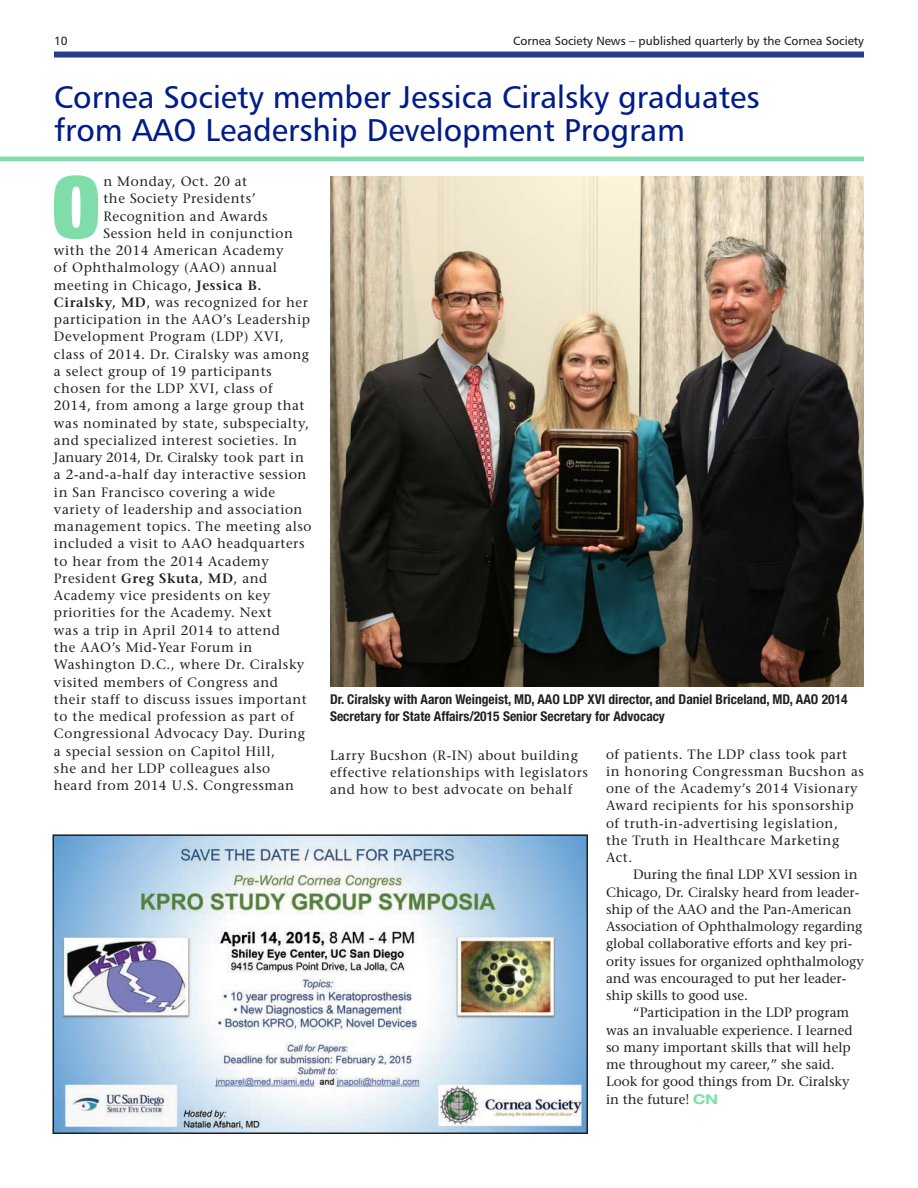
<style>
.page{position:relative;width:918px;height:1188px;background:#fff}
.page>*{position:absolute;margin:0;border:0;box-sizing:border-box;transform-origin:0 0}
.First_Paragraph{font:900 condensed 85.95px "Helvetica Neue LT Std";color:#80ddaa}
.Headline{font:31.5px/33px "Humanist 777 BT Roman B";color:#001c88}
.First_Paragraph-2{font:13.5px/17.2px "Stone Serif";letter-spacing:.04em;color:#231f20}
.Main_Text{font:13.5px/17.2px "Stone Serif";color:#231f20}
.t1{font:700 condensed 13.5px/16.5px "Helvetica Neue LT Std";color:#231f20}
.First_Paragraph-3{font:13.5px "Stone Serif";color:#231f20}
.t2{font:12px "Humanist 777 BT Roman B";color:#231f20}
.s1{font-weight:600}
.s2{font-family:"Helvetica Neue LT Std";font-weight:700;font-stretch:expanded;color:#80ddaa}
</style>
<div class="page">
<div style="left:54px;top:52px;width:810px;height:6px;background:#253f8e"></div>
<hr style="left:0;top:157px;width:864px;height:4px;background:#80ddaa">
<img style="left:55px;top:837px;width:530px;height:294px">
<div style="left:52px;top:834px;width:536px;height:300px;border:2px solid #231f20"></div>
<img style="left:330px;top:176px;width:534px;height:511px">
<p class="t2" style="left:54px;top:34px;width:15px">10</p>
<p class="t2" style="left:513px;top:34px;width:352px">Cornea Society News – published quarterly by the Cornea Society</p>
<p class="Headline" style="left:54px;top:80px;width:707px">Cornea Society member Jessica Ciralsky graduates from AAO Leadership Development Program</p>
<p class="First_Paragraph" style="left:52px;top:152px;width:49px">O</p>
<p class="First_Paragraph-2" style="left:103px;top:173px;width:145px">n Monday, Oct. 20 at</p>
<p class="First_Paragraph-2" style="left:103px;top:190px;width:154px">the Society Presidents’</p>
<p class="First_Paragraph-2" style="left:103px;top:207px;width:166px">Recognition and Awards</p>
<p class="First_Paragraph-2" style="left:103px;top:225px;width:191px">Session held in conjunction</p>
<p class="First_Paragraph-2" style="left:54px;top:242px;width:231px">with the 2014 American Academy</p>
<p class="First_Paragraph-2" style="left:54px;top:259px;width:225px">of Ophthalmology (AAO) annual</p>
<p class="First_Paragraph-2" style="left:54px;top:276px;width:209px">meeting in Chicago, <span class="s1">Jessica B.</span></p>
<p class="First_Paragraph-2" style="left:54px;top:294px;width:255px"><span class="s1">Ciralsky, MD</span>, was recognized for her</p>
<p class="First_Paragraph-2" style="left:54px;top:311px;width:257px">participation in the AAO’s Leadership</p>
<p class="First_Paragraph-2" style="left:54px;top:328px;width:231px">Development Program (LDP) XVI,</p>
<p class="First_Paragraph-2" style="left:54px;top:345px;width:257px">class of 2014. Dr. Ciralsky was among</p>
<p class="First_Paragraph-2" style="left:54px;top:363px;width:219px">a select group of 19 participants</p>
<p class="First_Paragraph-2" style="left:54px;top:380px;width:220px">chosen for the LDP XVI, class of</p>
<p class="First_Paragraph-2" style="left:54px;top:397px;width:252px">2014, from among a large group that</p>
<p class="First_Paragraph-2" style="left:54px;top:414px;width:256px">was nominated by state, subspecialty,</p>
<p class="First_Paragraph-2" style="left:54px;top:432px;width:245px">and specialized interest societies. In</p>
<p class="First_Paragraph-3" style="left:54px;top:450px;width:251px">January 2014, Dr. Ciralsky took part in</p>
<p class="First_Paragraph-2" style="left:54px;top:466px;width:254px">a 2-and-a-half day interactive session</p>
<p class="First_Paragraph-2" style="left:54px;top:483px;width:223px">in San Francisco covering a wide</p>
<p class="First_Paragraph-2" style="left:54px;top:501px;width:250px">variety of leadership and association</p>
<p class="First_Paragraph-2" style="left:54px;top:518px;width:259px">management topics. The meeting also</p>
<p class="First_Paragraph-2" style="left:54px;top:535px;width:252px">included a visit to AAO headquarters</p>
<p class="First_Paragraph-2" style="left:54px;top:552px;width:217px">to hear from the 2014 Academy</p>
<p class="First_Paragraph-2" style="left:54px;top:570px;width:215px">President <span class="s1">Greg Skuta, MD</span>, and</p>
<p class="First_Paragraph-2" style="left:54px;top:587px;width:218px">Academy vice presidents on key</p>
<p class="First_Paragraph-2" style="left:54px;top:604px;width:219px">priorities for the Academy. Next</p>
<p class="First_Paragraph-2" style="left:54px;top:621px;width:228px">was a trip in April 2014 to attend</p>
<p class="First_Paragraph-2" style="left:54px;top:639px;width:200px">the AAO’s Mid-Year Forum in</p>
<p class="First_Paragraph-2" style="left:54px;top:656px;width:252px">Washington D.C., where Dr. Ciralsky</p>
<p class="First_Paragraph-2" style="left:54px;top:673px;width:226px">visited members of Congress and</p>
<p class="First_Paragraph-2" style="left:54px;top:690px;width:254px">their staff to discuss issues important</p>
<p class="First_Paragraph-2" style="left:54px;top:708px;width:242px">to the medical profession as part of</p>
<p class="First_Paragraph-2" style="left:54px;top:725px;width:253px">Congressional Advocacy Day. During</p>
<p class="First_Paragraph-2" style="left:54px;top:742px;width:222px">a special session on Capitol Hill,</p>
<p class="First_Paragraph-2" style="left:54px;top:759px;width:218px">she and her LDP colleagues also</p>
<p class="First_Paragraph-2" style="left:54px;top:777px;width:242px">heard from 2014 U.S. Congressman</p>
<p class="t1" style="left:330px;top:691px;width:519px">Dr. Ciralsky with Aaron Weingeist, MD, AAO LDP XVI director, and Daniel Briceland, MD, AAO 2014<br>Secretary for State Affairs/2015 Senior Secretary for Advocacy</p>
<p class="First_Paragraph-2" style="left:330px;top:746px;width:259px">Larry Bucshon (R-IN) about building effective relationships with legislators and how to best advocate on behalf</p>
<p class="First_Paragraph-2" style="left:606px;top:745px;width:259px">of patients. The LDP class took part in honoring Congressman Bucshon as one of the Academy’s 2014 Visionary<br>Award recipients for his sponsorship of truth-in-advertising legislation,<br>the Truth in Healthcare Marketing<br>Act.</p>
<p class="Main_Text" style="left:606px;top:866px;width:259px;text-indent:27px">During the final LDP XVI session in Chicago, Dr. Ciralsky heard from leader&shy;ship of the AAO and the Pan-American Association of Ophthalmology regarding global collaborative efforts and key pri&shy;ority issues for organized ophthalmology and was encouraged to put her leader&shy;ship skills to good use.</p>
<p class="Main_Text" style="left:606px;top:1004px;width:248px;text-indent:27px">“Participation in the LDP program was an invaluable experience. I learned so many important skills that will help me throughout my career,” she said.<br>Look for good things from Dr. Ciralsky in the future! <span class="s2">CN</span></p>
</div>
